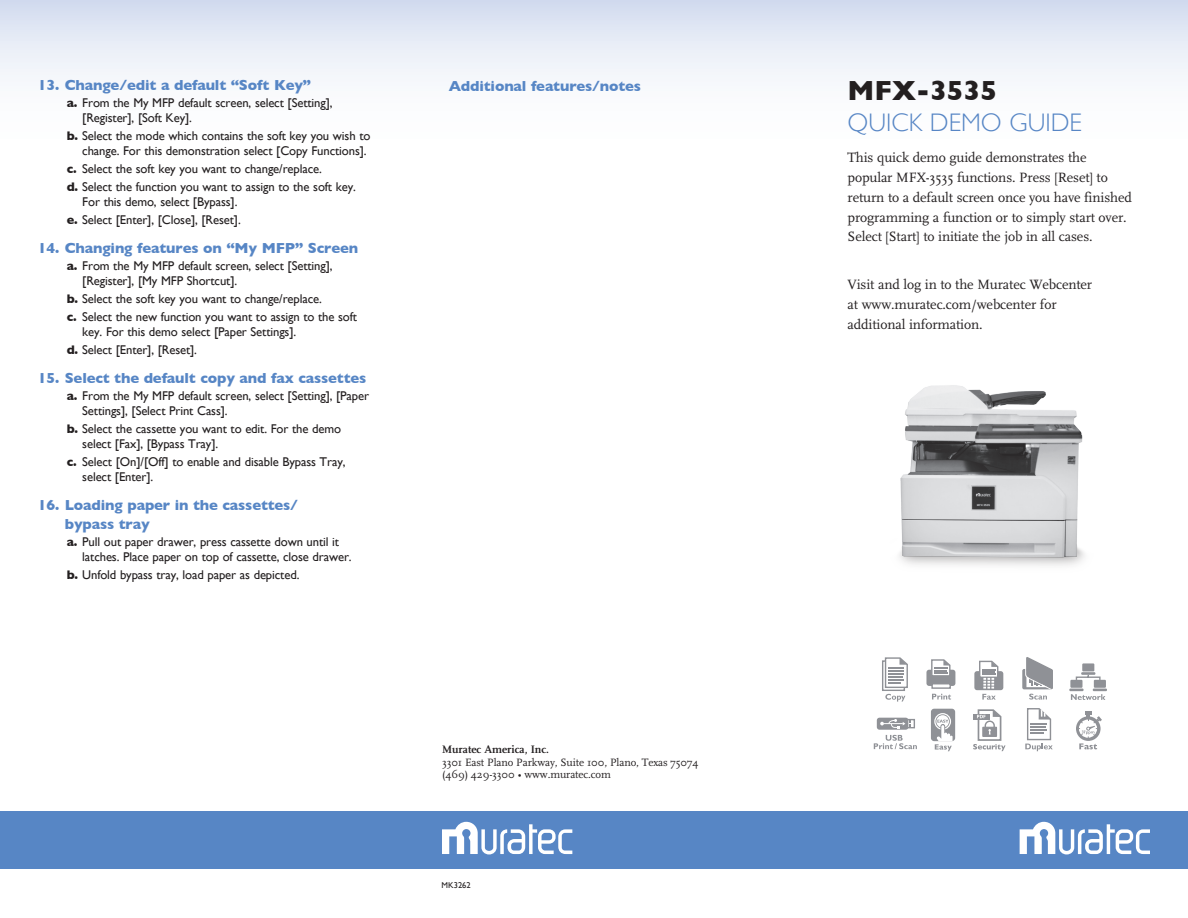
<style>
.page{position:relative;width:1188px;height:918px;background:#fff}
.page>*{position:absolute;margin:0;border:0;box-sizing:border-box;transform-origin:0 0}
.t1{font:700 28.2px "Gill Sans";color:#231f20}
.t2{font:300 25.35px "Gill Sans";color:#5786c5}
.t3{font:700 14.85px/18.5px "Gill Sans";letter-spacing:-.01em;color:#5786c5}
.t4{font:14.1px/19.8px "Scala";letter-spacing:-.01em;color:#231f20}
.t5{font:12.75px/15.5px "Gill Sans";letter-spacing:-.01em;color:#231f20}
.t6{font:700 11.25px "Scala";color:#231f20}
.t7{font:11.1px/12.8px "Scala";letter-spacing:-.01em;color:#231f20}
.t8{font:8.4px "Gill Sans";color:#231f20}
.s1{font-weight:700}
</style>
<div class="page">
<div style="left:0;top:0;width:1188px;height:173px;background:linear-gradient(to bottom,#dbe2f2,#fff)"></div>
<div style="left:0;top:811px;width:1188px;height:58px;background:#5786c5"></div>
<svg style="left:1020px;top:822px;width:130px;height:32px"></svg>
<svg style="left:442px;top:822px;width:130px;height:32px"></svg>
<svg style="left:882px;top:657px;width:26px;height:45px"></svg>
<div style="left:974px;top:671px;width:29px;height:19px;background:#8f9196;border-radius:3px"></div>
<svg style="left:978px;top:661px;width:21px;height:39px"></svg>
<svg style="left:973px;top:709px;width:33px;height:42px"></svg>
<div style="left:926px;top:670px;width:29px;height:16px;background:#8f9196;border-radius:3px"></div>
<svg style="left:930px;top:659px;width:21px;height:17px"></svg>
<svg style="left:931px;top:684px;width:20px;height:5px"></svg>
<svg style="left:932px;top:694px;width:19px;height:6px"></svg>
<div style="left:1022px;top:669px;width:31px;height:20px;background:#8f9196;border-radius:2px"></div>
<svg style="left:1025px;top:657px;width:28px;height:43px"></svg>
<div style="left:1070px;top:680px;width:12px;height:8px;background:#8f9196"></div>
<div style="left:1094px;top:680px;width:12px;height:8px;background:#8f9196"></div>
<div style="left:1082px;top:663px;width:12px;height:8px;background:#8f9196"></div>
<hr style="left:1081px;top:672px;width:14px;height:3px;background:#8f9196">
<div style="left:1076px;top:677px;width:25px;height:4px;border:1px solid #8f9196"></div>
<svg style="left:1069px;top:689px;width:38px;height:11px"></svg>
<svg style="left:1025px;top:708px;width:28px;height:43px"></svg>
<div style="left:877px;top:718px;width:31px;height:12px;background:#8f9196;border-radius:3px"></div>
<div style="left:904px;top:719px;width:11px;height:9px;border:1px solid #8f9196"></div>
<svg style="left:880px;top:719px;width:31px;height:10px"></svg>
<svg style="left:874px;top:735px;width:43px;height:14px"></svg>
<div style="left:931px;top:709px;width:24px;height:32px;background:#8f9196;border-radius:3px"></div>
<div style="left:934px;top:713px;width:17px;height:17px;border:1px solid #fff;border-radius:50%"></div>
<svg style="left:936px;top:715px;width:13px;height:13px"></svg>
<svg style="left:935px;top:720px;width:18px;height:31px"></svg>
<div style="left:1076px;top:716px;width:25px;height:25px;background:#8f9196;border-radius:50%"></div>
<svg style="left:1078px;top:711px;width:24px;height:38px"></svg>
<img style="left:899px;top:385px;width:186px;height:181px">
<p class="t3" style="left:38px;top:75px;width:275px">13. Change/edit a default “Soft Key”</p>
<p class="t5" style="left:82px;top:95px;width:252px;text-indent:-16px"><span class="s1">a.</span> From the My MFP default screen, select [Setting], [Register], [Soft Key].</p>
<p class="t5" style="left:67px;top:128px;width:305px;text-align:right"><span class="s1">b.</span> Select the mode which contains the soft key you wish to change. For this demonstration select [Copy Functions].</p>
<p class="t5" style="left:67px;top:160px;width:291px;line-height:17.7px"><span class="s1">c.</span> Select the soft key you want to change/replace.<br><span class="s1">d.</span> Select the function you want to assign to the soft key.</p>
<p class="t5" style="left:67px;top:193px;width:176px;line-height:17.7px;text-align:right">For this demo, select [Bypass].<br><span class="s1">e.</span> Select [Enter], [Close], [Reset].</p>
<p class="t3" style="left:38px;top:238px;width:322px">14. Changing features on “My MFP” Screen</p>
<p class="t5" style="left:82px;top:258px;width:252px;text-indent:-16px"><span class="s1">a.</span> From the My MFP default screen, select [Setting], [Register], [My MFP Shortcut].</p>
<p class="t5" style="left:67px;top:290px;width:292px;line-height:17.7px"><span class="s1">b.</span> Select the soft key you want to change/replace.<br><span class="s1">c.</span> Select the new function you want to assign to the soft</p>
<p class="t5" style="left:67px;top:323px;width:231px;line-height:17.7px;text-indent:16px">key. For this demo select [Paper Settings]. <span class="s1">d.</span> Select [Enter], [Reset].</p>
<p class="t3" style="left:38px;top:368px;width:330px">15. Select the default copy and fax cassettes</p>
<p class="t5" style="left:82px;top:388px;width:288px;text-indent:-16px"><span class="s1">a.</span> From the My MFP default screen, select [Setting], [Paper<br>Settings], [Select Print Cass].</p>
<p class="t5" style="left:82px;top:421px;width:260px;text-indent:-16px"><span class="s1">b.</span> Select the cassette you want to edit. For the demo select [Fax], [Bypass Tray].</p>
<p class="t5" style="left:82px;top:454px;width:265px;text-indent:-16px"><span class="s1">c.</span> Select [On]/[Off] to enable and disable Bypass Tray, select [Enter].</p>
<p class="t3" style="left:65px;top:496px;width:235px;text-indent:-27px">16. Loading paper in the cassettes/ bypass tray</p>
<p class="t5" style="left:82px;top:534px;width:271px;text-indent:-16px"><span class="s1">a.</span> Pull out paper drawer, press cassette down until it latches. Place paper on top of cassette, close drawer.</p>
<p class="t5" style="left:67px;top:567px;width:234px"><span class="s1">b.</span> Unfold bypass tray, load paper as depicted.</p>
<p class="t3" style="left:449px;top:77px;width:194px">Additional features/notes</p>
<p class="t6" style="left:442px;top:743px;width:109px">Muratec America, Inc.</p>
<p class="t7" style="left:442px;top:756px;width:258px">3301 East Plano Parkway, Suite 100, Plano, Texas 75074 (469) 429-3300 • www.muratec.com</p>
<p class="t8" style="left:442px;top:880px;width:31px">MK3262</p>
<h1 class="t1" style="left:848px;top:74px;width:151px">MFX-3535</h1>
<h2 class="t2" style="left:848px;top:108px;width:236px">QUICK DEMO GUIDE</h2>
<p class="t4" style="left:848px;top:148px;width:286px">This quick demo guide demonstrates the popular MFX-3535 functions. Press [Reset] to return to a default screen once you have finished programming a function or to simply start over.<br>Select [Start] to initiate the job in all cases.</p>
<p class="t4" style="left:848px;top:275px;width:246px">Visit and log in to the Muratec Webcenter at www.muratec.com/webcenter for additional information.</p>
</div>
